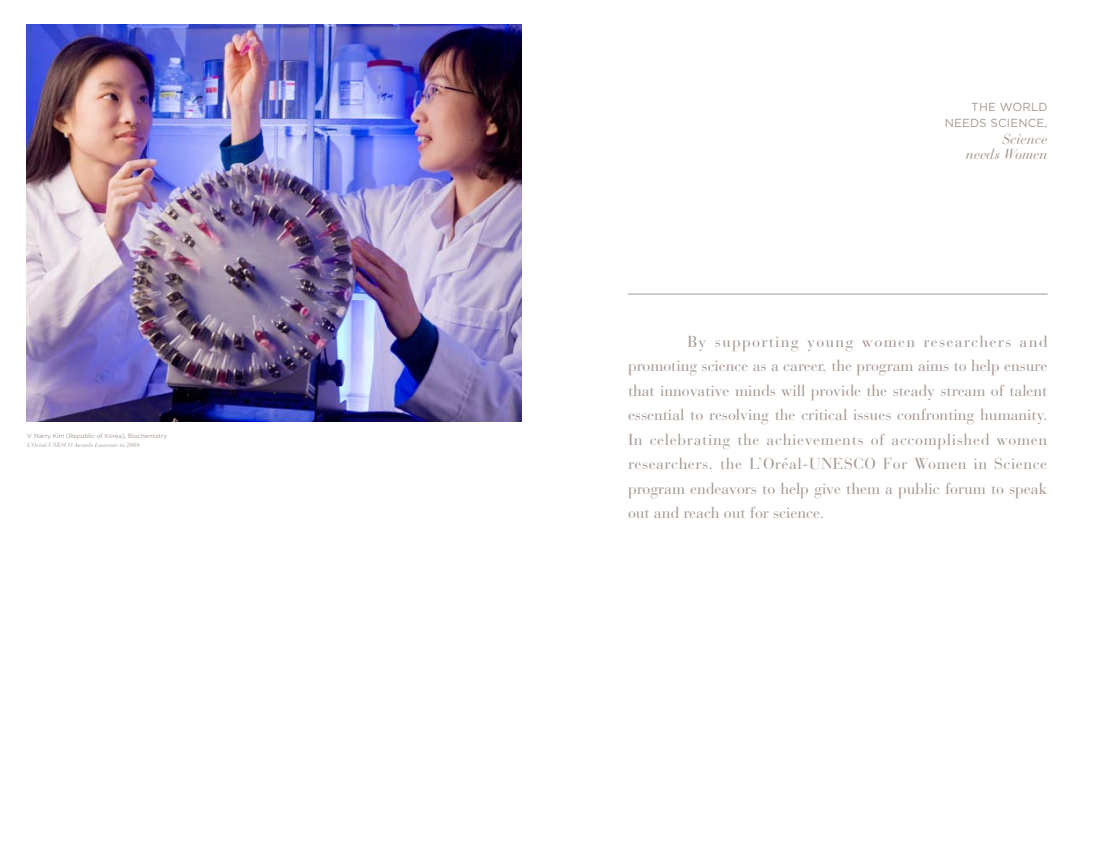
<style>
.page{position:relative;width:1117px;height:844px;background:#fff}
.page>*{position:absolute;margin:0;border:0;box-sizing:border-box;transform-origin:0 0}
.t1{font:15.75px/24.5px "Bauer Bodoni";letter-spacing:-.005em;color:#a59890;text-align:justify}
.t2{font:italic 14.35px/15.1px "Bauer Bodoni";letter-spacing:-.005em;color:#a59890;text-align:right}
.t3{font:11.64px/15.9px "Gotham";letter-spacing:.015em;color:#a59890;text-align:right}
.t4{font:6.12px "Gotham";letter-spacing:-.01em;color:#a59890}
.t5{font:italic 6.12px "Bauer Bodoni";letter-spacing:-.01em;color:#a59890}
</style>
<div class="page">
<img style="left:27px;top:25px;width:494px;height:397px">
<hr style="left:628px;top:294px;width:419px;height:1px;background:#a59890">
<p class="t4" style="left:27px;top:432px;width:141px">V. Narry Kim (Republic of Korea), Biochemistry</p>
<p class="t5" style="left:27px;top:441px;width:114px">L’Oréal-UNESCO Awards Laureate in 2008</p>
<p class="t3" style="left:944px;top:99px;width:104px">TH E WORLD<br>NEEDS SCIENCE,</p>
<p class="t2" style="left:965px;top:131px;width:83px">Science needs Women</p>
<p class="t1" style="left:628px;top:329px;width:421px;text-indent:60px">By supporting young women researchers and promoting science as a career, the program aims to help ensure that innovative minds will provide the steady stream of talent essential to resolving the critical issues confronting humanity.<br>In celebrating the achievements of accomplished women researchers, the L’Oréal-UNESCO For Women in Science program endeavors to help give them a public forum to speak out and reach out for science.</p>
</div>
